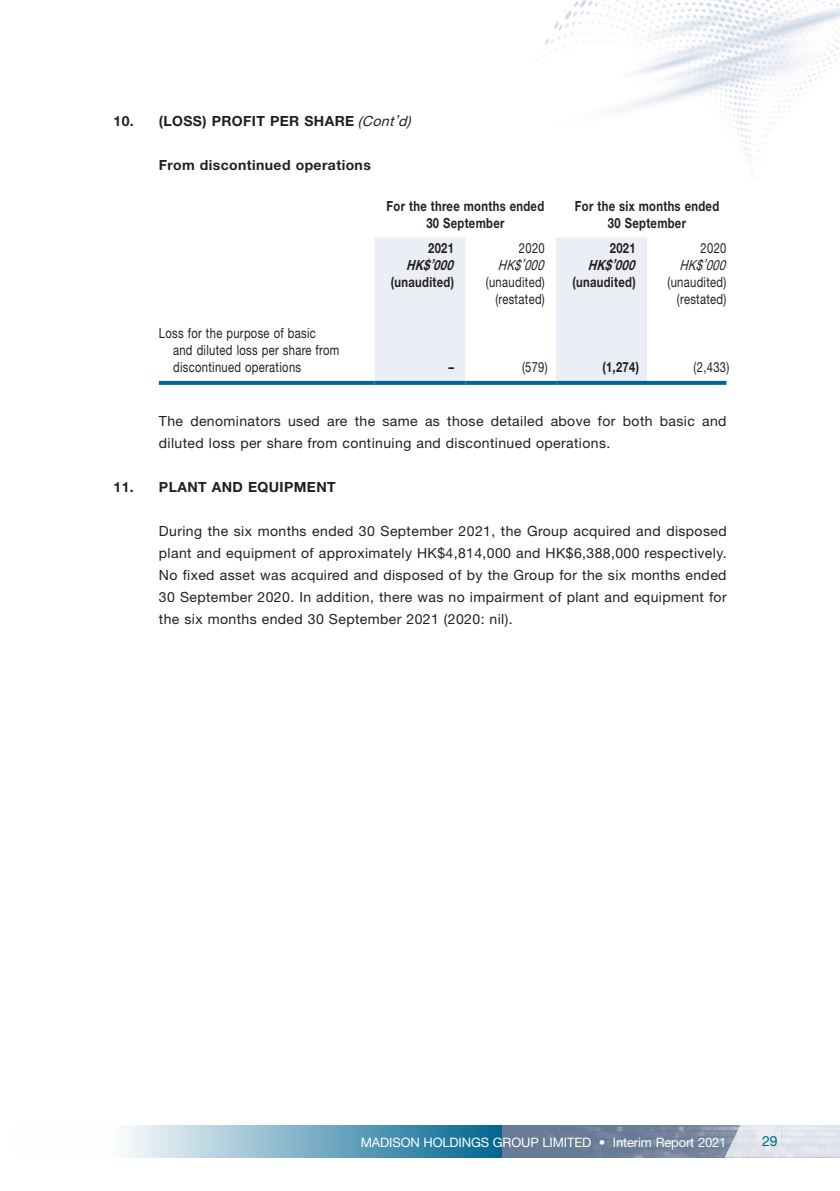
<style>
.page{position:relative;width:840px;height:1191px;background:#fff}
.page>*{position:absolute;margin:0;border:0;box-sizing:border-box;transform-origin:0 0}
.Notes{font:14px/22px "Helvetica Neue LT Std";letter-spacing:.03em;color:#231f20}
.Notes-2{font:14px/17px "Helvetica Neue LT Std";letter-spacing:.03em;color:#231f20;scale:.8 1}
.Notes-3{font:700 14px/17px "Helvetica Neue LT Std";letter-spacing:.03em;color:#231f20;text-align:center;scale:.8 1}
.Notes_HD1{font:700 14px "Helvetica Neue LT Std";letter-spacing:.03em;color:#231f20}
.Notes_HD2{font:700 14px "Helvetica Neue LT Std";letter-spacing:.03em;color:#231f20}
.Notes-4{font:italic 700 14px "Helvetica Neue LT Std";color:#231f20;scale:.8 1}
.Notes-5{font:italic 14px "Helvetica Neue LT Std";color:#231f20;scale:.8 1}
.t1{font:14px "Helvetica Neue LT Std";color:#006591}
.t2{font:13px "Helvetica Neue LT Std";letter-spacing:-.01em;color:#fff}
.s1{font-weight:400;font-style:italic}
</style>
<div class="page">
<img style="left:537px;top:0;width:302px;height:178px">
<svg style="left:125px;top:1125px;width:376px;height:32px;background:#7aaec5"></svg>
<img style="left:501px;top:1125px;width:221px;height:32px">
<svg style="left:722px;top:1125px;width:117px;height:33px;background:#d9dde4"></svg>
<svg style="left:374px;top:237px;width:272px;height:144px;fill:#ebeef4"></svg>
<svg style="left:159px;top:381px;width:215px;height:4px"></svg>
<svg style="left:374px;top:381px;width:91px;height:4px"></svg>
<svg style="left:465px;top:381px;width:91px;height:4px"></svg>
<svg style="left:556px;top:381px;width:90px;height:4px"></svg>
<svg style="left:646px;top:381px;width:80px;height:4px"></svg>
<p class="Notes_HD1" style="left:113px;top:112px;width:298px">10. (LOSS) PROFIT PER SHARE <span class="s1">(Cont’d)</span></p>
<p class="Notes_HD2" style="left:159px;top:156px;width:213px">From discontinued operations</p>
<p class="Notes-3" style="left:386px;top:197px;width:198px">For the three months ended<br>30 September</p>
<p class="Notes-3" style="left:574px;top:197px;width:182px">For the six months ended<br>30 September</p>
<p class="Notes-3" style="left:428px;top:239px;width:34px">2021</p>
<p class="Notes-2" style="left:518px;top:239px;width:34px">2020</p>
<p class="Notes-3" style="left:609px;top:239px;width:34px">2021</p>
<p class="Notes-2" style="left:700px;top:239px;width:34px">2020</p>
<p class="Notes-4" style="left:406px;top:256px;width:65px">HK$’000</p>
<p class="Notes-5" style="left:497px;top:256px;width:64px">HK$’000</p>
<p class="Notes-4" style="left:587px;top:256px;width:65px">HK$’000</p>
<p class="Notes-5" style="left:679px;top:256px;width:64px">HK$’000</p>
<p class="Notes-3" style="left:390px;top:273px;width:80px">(unaudited)</p>
<p class="Notes-2" style="left:485px;top:273px;width:75px">(unaudited)</p>
<p class="Notes-3" style="left:572px;top:273px;width:80px">(unaudited)</p>
<p class="Notes-2" style="left:667px;top:273px;width:75px">(unaudited)</p>
<p class="Notes-2" style="left:495px;top:290px;width:63px">(restated)</p>
<p class="Notes-2" style="left:676px;top:290px;width:63px">(restated)</p>
<p class="Notes-2" style="left:173px;top:324px;width:209px;text-indent:-14px">Loss for the purpose of basic<br>and diluted loss per share from discontinued operations</p>
<p class="Notes-3" style="left:448px;top:358px;width:8px">–</p>
<p class="Notes-2" style="left:521px;top:358px;width:34px">(579)</p>
<p class="Notes-3" style="left:602px;top:358px;width:47px">(1,274)</p>
<p class="Notes-2" style="left:693px;top:358px;width:46px">(2,433)</p>
<p class="Notes" style="left:159px;top:409px;width:569px">The denominators used are the same as those detailed above for both basic and diluted loss per share from continuing and discontinued operations.</p>
<p class="Notes_HD1" style="left:113px;top:478px;width:223px">11. PLANT AND EQUIPMENT</p>
<p class="Notes" style="left:159px;top:519px;width:569px;text-align:justify">During the six months ended 30 September 2021, the Group acquired and disposed plant and equipment of approximately HK$4,814,000 and HK$6,388,000 respectively.<br>No fixed asset was acquired and disposed of by the Group for the six months ended 30 September 2020. In addition, there was no impairment of plant and equipment for the six months ended 30 September 2021 (2020: nil).</p>
<p class="t2" style="left:360px;top:1134px;width:367px">MADISON HOLDINGS GROUP LIMITED • Interim Report 2021</p>
<p class="t1" style="left:761px;top:1132px;width:17px">29</p>
</div>
